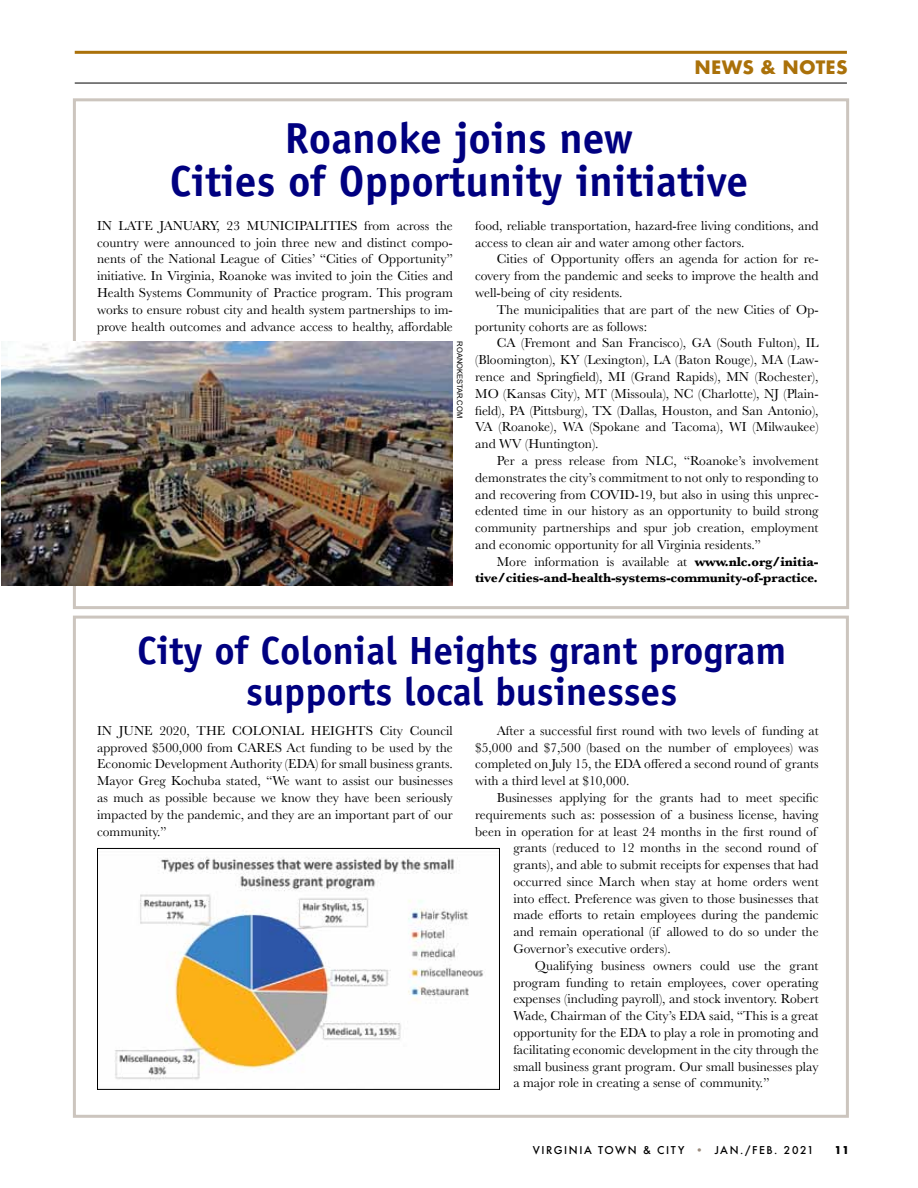
<style>
.page{position:relative;width:918px;height:1188px;background:#fff}
.page>*{position:absolute;margin:0;border:0;box-sizing:border-box;transform-origin:0 0}
.t1{font:700 43.5px/43.5px "Officina Sans";color:#000080;text-align:center}
.t2{font:700 39.45px/41.1px "Officina Sans";color:#000080;text-align:center}
.t3{font:700 18px "Futura";letter-spacing:.015em;color:#aa710a}
.t4{font:13.5px/16.8px "Baskerville";color:#000;text-align:justify}
.t5{font:700 13.5px/16.8px "Baskerville";letter-spacing:-.01em;color:#000;text-align:right}
.t6{font:500 10.5px "Futura";letter-spacing:.15em;color:#000}
.t7{font:700 10.5px "Futura";color:#000}
.t8{font:7.5px "Arial";color:#000}
.s1{font-weight:400}
.s2{color:#9a8b7d}
</style>
<div class="page">
<div style="left:73px;top:98px;width:776px;height:511px;border:3px solid #ccc5be"></div>
<div style="left:73px;top:616px;width:776px;height:502px;border:3px solid #ccc5be"></div>
<hr style="left:75px;top:83px;width:772px;height:1px;background:#000">
<hr style="left:75px;top:51px;width:772px;height:3px;background:#aa710a">
<img style="left:1px;top:341px;width:452px;height:244px">
<img style="left:115px;top:857px;width:370px;height:223px">
<div style="left:97px;top:848px;width:403px;height:242px;border:1px solid #000"></div>
<h3 class="t3" style="left:694px;top:54px;width:45px">NEWS</h3>
<h3 class="t3" style="left:760px;top:54px;width:86px">&amp; NOTES</h3>
<h1 class="t1" style="left:170px;top:116px;width:580px">Roanoke joins new<br>Cities of Opportunity initiative</h1>
<p class="t4" style="left:97px;top:217px;width:31px">In late</p>
<p class="t4" style="left:159px;top:217px;width:15px">Januar</p>
<p class="t4" style="left:210px;top:217px;width:47px">y, 23 munici</p>
<p class="t4" style="left:299px;top:217px;width:15px">palities</p>
<p class="t4" style="left:97px;top:217px;width:357px;text-indent:267px">from across the country were announced to join three new and distinct compo&shy;nents of the National League of Cities’ “Cities of Opportunity” initiative. In Virginia, Roanoke was invited to join the Cities and Health Systems Community of Practice program. This program works to ensure robust city and health system partnerships to im&shy;prove health outcomes and advance access to healthy, affordable</p>
<p class="t8" style="left:465px;top:341px;width:78px;rotate:90deg">RoanokeStar.com</p>
<p class="t4" style="left:475px;top:217px;width:345px">food, reliable transportation, hazard-free living conditions, and access to clean air and water among other factors.</p>
<p class="t4" style="left:475px;top:251px;width:345px;text-indent:22px">Cities of Opportunity offers an agenda for action for re&shy;covery from the pandemic and seeks to improve the health and well-being of city residents.</p>
<p class="t4" style="left:475px;top:301px;width:345px;text-indent:22px">The municipalities that are part of the new Cities of Op&shy;portunity cohorts are as follows:</p>
<p class="t4" style="left:475px;top:335px;width:345px;text-indent:22px">CA (Fremont and San Francisco), GA (South Fulton), IL (Bloomington), KY (Lexington), LA (Baton Rouge), MA (Law&shy;rence and Springfield), MI (Grand Rapids), MN (Rochester), MO (Kansas City), MT (Missoula), NC (Charlotte), NJ (Plain&shy;field), PA (Pittsburg), TX (Dallas, Houston, and San Antonio), VA (Roanoke), WA (Spokane and Tacoma), WI (Milwaukee) and WV (Huntington).</p>
<p class="t4" style="left:475px;top:452px;width:345px;text-indent:22px">Per a press release from NLC, “Roanoke’s involvement demonstrates the city’s commitment to not only to responding to and recovering from COVID-19, but also in using this unprec&shy;edented time in our history as an opportunity to build strong community partnerships and spur job creation, employment and economic opportunity for all Virginia residents.”</p>
<p class="t5" style="left:475px;top:553px;width:345px"><span class="s1">More information is available at</span> www.nlc.org/initia&shy;tive/cities-and-health-systems-community-of-practice.</p>
<h2 class="t2" style="left:137px;top:629px;width:651px">City of Colonial Heights grant program supports local businesses</h2>
<p class="t4" style="left:97px;top:722px;width:357px;text-indent:248px">hts City Council approved $500,000 from CARES Act funding to be used by the Economic Development Authority (EDA) for small business grants.<br>Mayor Greg Kochuba stated, “We want to assist our businesses as much as possible because we know they have been seriously impacted by the pandemic, and they are an important part of our community.”</p>
<p class="t4" style="left:475px;top:722px;width:345px;text-indent:22px">After a successful first round with two levels of funding at $5,000 and $7,500 (based on the number of employees) was completed on July 15, the EDA offered a second round of grants with a third level at $10,000.</p>
<p class="t4" style="left:97px;top:722px;width:37px">In June</p>
<p class="t4" style="left:159px;top:722px;width:93px">2020, the Colonial</p>
<p class="t4" style="left:311px;top:722px;width:10px">Heig</p>
<p class="t4" style="left:497px;top:789px;width:323px">Businesses applying for the grants had to meet specific</p>
<p class="t4" style="left:475px;top:806px;width:345px">requirements such as: possession of a business license, having</p>
<p class="t4" style="left:475px;top:823px;width:343px">been in operation for at least 24 months in the first round of</p>
<p class="t4" style="left:513px;top:840px;width:305px">grants (reduced to 12 months in the second round of</p>
<p class="t4" style="left:513px;top:857px;width:307px">grants), and able to submit receipts for expenses that had</p>
<p class="t4" style="left:513px;top:873px;width:307px">occurred since March when stay at home orders went</p>
<p class="t4" style="left:513px;top:890px;width:307px">into effect. Preference was given to those businesses that</p>
<p class="t4" style="left:513px;top:907px;width:307px">made efforts to retain employees during the pandemic</p>
<p class="t4" style="left:513px;top:924px;width:307px">and remain operational (if allowed to do so under the</p>
<p class="t4" style="left:513px;top:941px;width:159px">Governor’s executive orders).</p>
<p class="t4" style="left:535px;top:957px;width:285px">Qualifying business owners could use the grant</p>
<p class="t4" style="left:513px;top:974px;width:307px">program funding to retain employees, cover operating</p>
<p class="t4" style="left:513px;top:991px;width:307px">expenses (including payroll), and stock inventory. Robert</p>
<p class="t4" style="left:513px;top:1008px;width:307px">Wade, Chairman of the City’s EDA said, “This is a great</p>
<p class="t4" style="left:513px;top:1024px;width:307px">opportunity for the EDA to play a role in promoting and</p>
<p class="t4" style="left:513px;top:1041px;width:307px">facilitating economic development in the city through the</p>
<p class="t4" style="left:513px;top:1058px;width:307px">small business grant program. Our small businesses play</p>
<p class="t4" style="left:513px;top:1075px;width:258px">a major role in creating a sense of community.”</p>
<p class="t6" style="left:533px;top:1143px;width:282px">VIRGINIA TOWN &amp; CITY <span class="s2">•</span> jan ./FEB . 2021</p>
<p class="t7" style="left:835px;top:1143px;width:16px">11</p>
</div>
